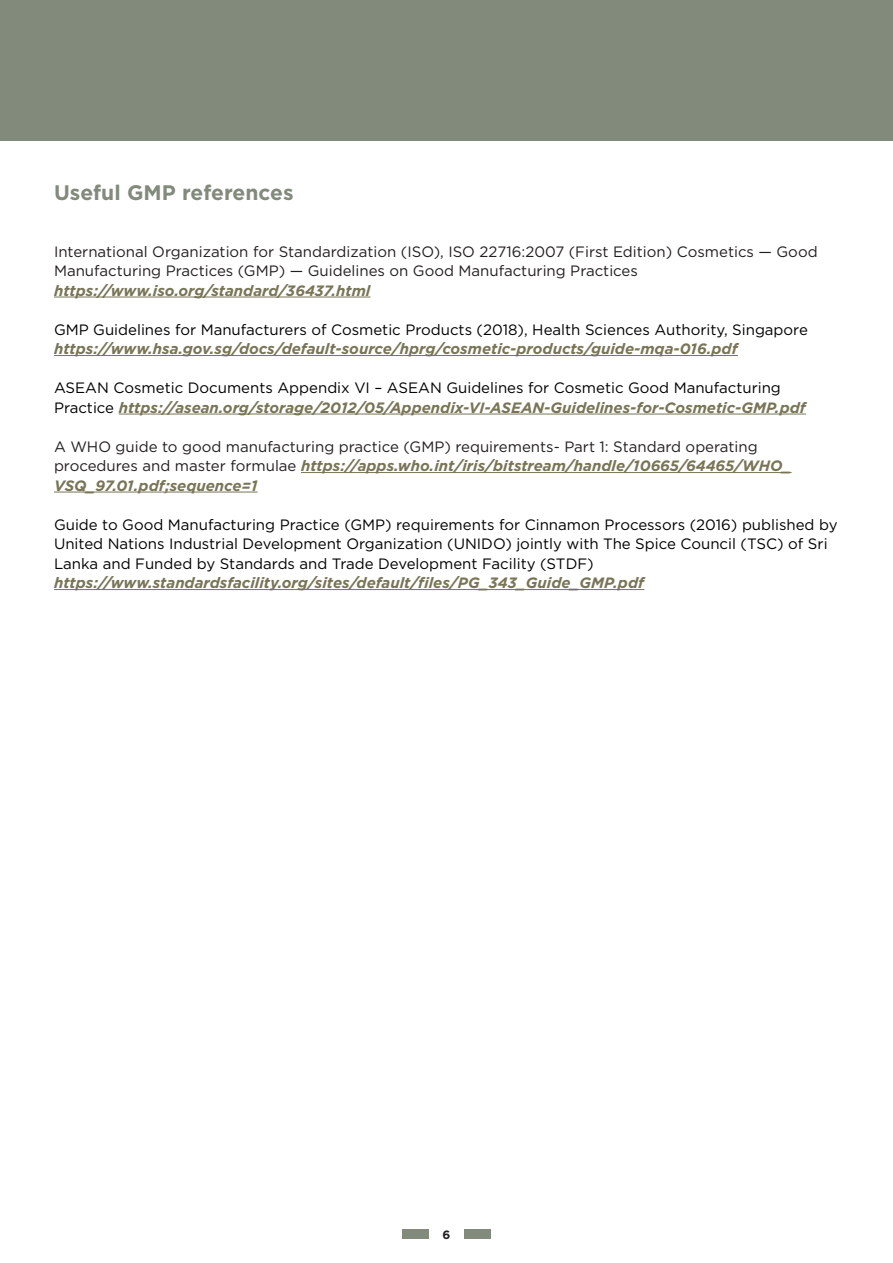
<style>
.page{position:relative;width:893px;height:1263px;background:#fff}
.page>*{position:absolute;margin:0;border:0;box-sizing:border-box;transform-origin:0 0}
.heading{font:700 21px "Gotham";color:#818a7b}
.body{font:15px/19.5px "Gotham";color:#000}
.body-2{font:15px/19.5px "Gotham";color:#231f20}
.body-3{font:italic 700 15px "Gotham";color:#787557}
.t1{font:700 12px "Gotham";color:#231f20}
.s1{font-weight:700;font-style:italic;color:#787557}
</style>
<div class="page">
<div style="left:0;top:0;width:893px;height:140px;background:#818a7b"></div>
<div style="left:402px;top:1229px;width:26px;height:9px;background:#818a7b"></div>
<div style="left:465px;top:1229px;width:26px;height:9px;background:#818a7b"></div>
<hr style="left:54px;top:297px;width:316px;height:1px;background:#787557">
<hr style="left:54px;top:355px;width:684px;height:1px;background:#787557">
<hr style="left:119px;top:414px;width:687px;height:1px;background:#787557">
<hr style="left:301px;top:472px;width:490px;height:1px;background:#787557">
<hr style="left:54px;top:492px;width:204px;height:1px;background:#787557">
<hr style="left:54px;top:589px;width:590px;height:1px;background:#787557">
<p class="heading" style="left:54px;top:178px;width:241px">Useful GMP references</p>
<p class="body-2" style="left:54px;top:241px;width:765px">International Organization for Standardization (ISO), ISO 22716:2007 (First Edition) Cosmetics — Good<br>Manufacturing Practices (GMP) — Guidelines on Good Manufacturing Practices</p>
<p class="body-3" style="left:54px;top:280px;width:318px">https://www.iso.org/standard/36437.html</p>
<p class="body" style="left:54px;top:319px;width:755px">GMP Guidelines for Manufacturers of Cosmetic Products (2018), Health Sciences Authority, Singapore</p>
<p class="body-3" style="left:54px;top:339px;width:685px">https://www.hsa.gov.sg/docs/default-source/hprg/cosmetic-products/guide-mqa-016.pdf</p>
<p class="body" style="left:54px;top:378px;width:754px">ASEAN Cosmetic Documents Appendix VI – ASEAN Guidelines for Cosmetic Good Manufacturing<br>Practice <span class="s1">https://asean.org/storage/2012/05/Appendix-VI-ASEAN-Guidelines-for-Cosmetic-GMP.pdf</span></p>
<p class="body-2" style="left:54px;top:436px;width:739px">A WHO guide to good manufacturing practice (GMP) requirements- Part 1: Standard operating procedures and master formulae <span class="s1">https://apps.who.int/iris/bitstream/handle/10665/64465/WHO_<br>VSQ_97.01.pdf;sequence=1</span></p>
<p class="body" style="left:54px;top:514px;width:785px">Guide to Good Manufacturing Practice (GMP) requirements for Cinnamon Processors (2016) published by<br>United Nations Industrial Development Organization (UNIDO) jointly with The Spice Council (TSC) of Sri<br>Lanka and Funded by Standards and Trade Development Facility (STDF)</p>
<p class="body-3" style="left:54px;top:573px;width:592px">https://www.standardsfacility.org/sites/default/files/PG_343_Guide_GMP.pdf</p>
<p class="t1" style="left:442px;top:1226px;width:9px">6</p>
</div>
